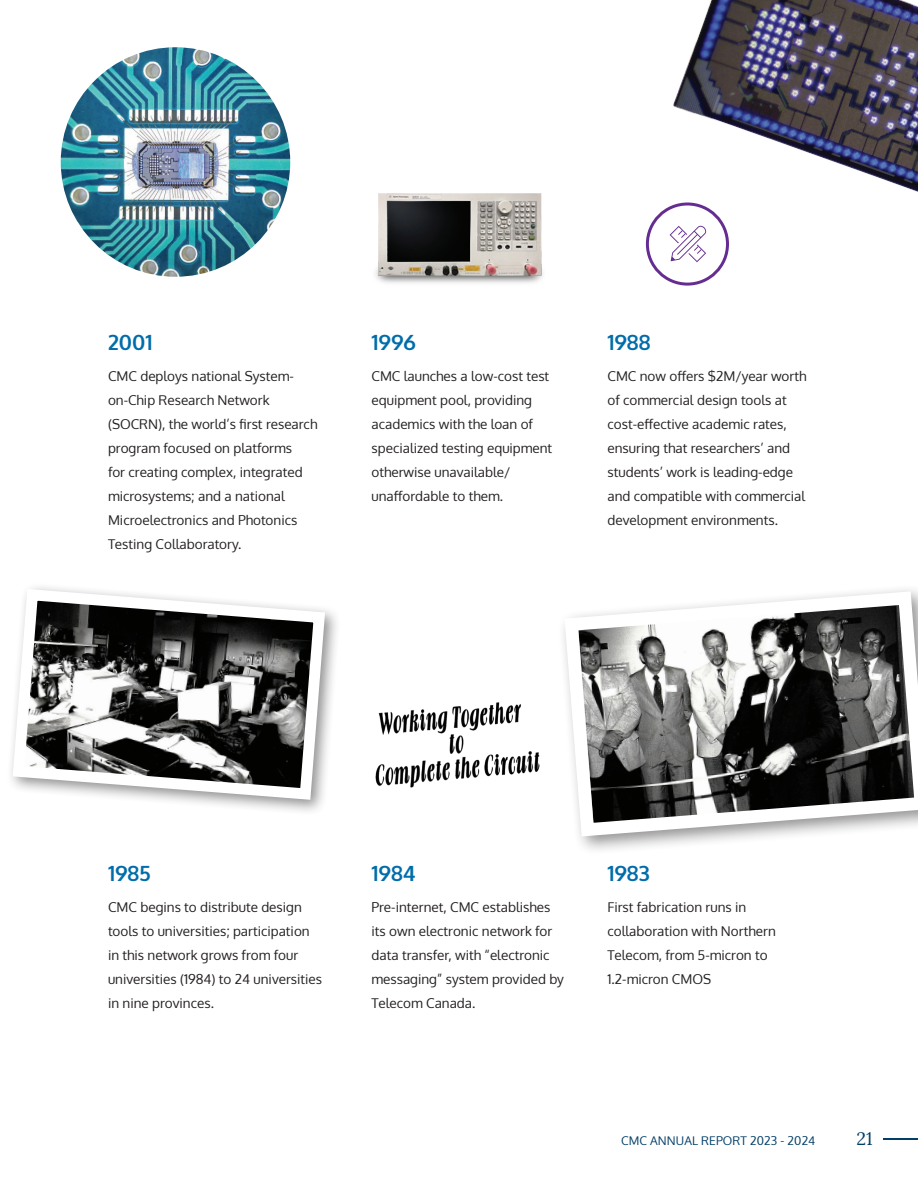
<style>
.page{position:relative;width:918px;height:1188px;background:#fff}
.page>*{position:absolute;margin:0;border:0;box-sizing:border-box;transform-origin:0 0}
.t1{font:700 21px "Oxygen";color:#006daa}
.t2{font:18px "Lora";color:#023f67}
.t3{font:13.5px/24px "Oxygen";color:#231f20}
.t4{font:12px "Oxygen";letter-spacing:.01em;color:#023f67}
</style>
<div class="page">
<img style="left:375px;top:702px;width:165px;height:86px">
<div style="left:6px;top:583px;width:336px;height:233px;background:#231f20;opacity:.5"></div>
<svg style="left:7px;top:583px;width:324px;height:223px"></svg>
<div style="left:557px;top:584px;width:361px;height:272px;background:#231f20;opacity:.5"></div>
<svg style="left:558px;top:585px;width:360px;height:258px"></svg>
<img style="left:375px;top:193px;width:168px;height:90px">
<hr style="left:884px;top:1138px;width:34px;height:2px;background:#023f67">
<img style="left:673px;top:0;width:245px;height:203px">
<img style="left:61px;top:47px;width:229px;height:230px;border-radius:115px">
<div style="left:646px;top:203px;width:83px;height:83px;border:3px solid #652d91;border-radius:50%"></div>
<svg style="left:670px;top:226px;width:37px;height:36px"></svg>
<h1 class="t1" style="left:108px;top:329px;width:46px">2001</h1>
<p class="t3" style="left:108px;top:364px;width:211px">CMC deploys national System&shy;on-Chip Research Network (SOCRN), the world’s first research program focused on platforms<br>for creating complex, integrated microsystems; and a national<br>Microelectronics and Photonics<br>Testing Collaboratory.</p>
<h1 class="t1" style="left:372px;top:329px;width:46px">1996</h1>
<p class="t3" style="left:372px;top:364px;width:182px">CMC launches a low-cost test equipment pool, providing academics with the loan of specialized testing equipment otherwise unavailable/ unaffordable to them.</p>
<h1 class="t1" style="left:608px;top:329px;width:45px">1988</h1>
<p class="t3" style="left:608px;top:364px;width:200px">CMC now offers $2M/year worth of commercial design tools at cost-effective academic rates, ensuring that researchers’ and students’ work is leading-edge and compatible with commercial development environments.</p>
<h1 class="t1" style="left:108px;top:860px;width:44px">1985</h1>
<p class="t3" style="left:108px;top:895px;width:216px">CMC begins to distribute design tools to universities; participation in this network grows from four universities (1984) to 24 universities in nine provinces.</p>
<h1 class="t1" style="left:372px;top:860px;width:46px">1984</h1>
<p class="t3" style="left:372px;top:895px;width:194px">Pre-internet, CMC establishes its own electronic network for data transfer, with “electronic messaging” system provided by<br>Telecom Canada.</p>
<h1 class="t1" style="left:608px;top:860px;width:44px">1983</h1>
<p class="t3" style="left:608px;top:895px;width:170px">First fabrication runs in collaboration with Northern<br>Telecom, from 5-micron to<br>1.2-micron CMOS</p>
<p class="t4" style="left:621px;top:1132px;width:196px">CMC ANNUAL REPORT 2023 - 2024</p>
<h2 class="t2" style="left:857px;top:1125px;width:18px">21</h2>
</div>
